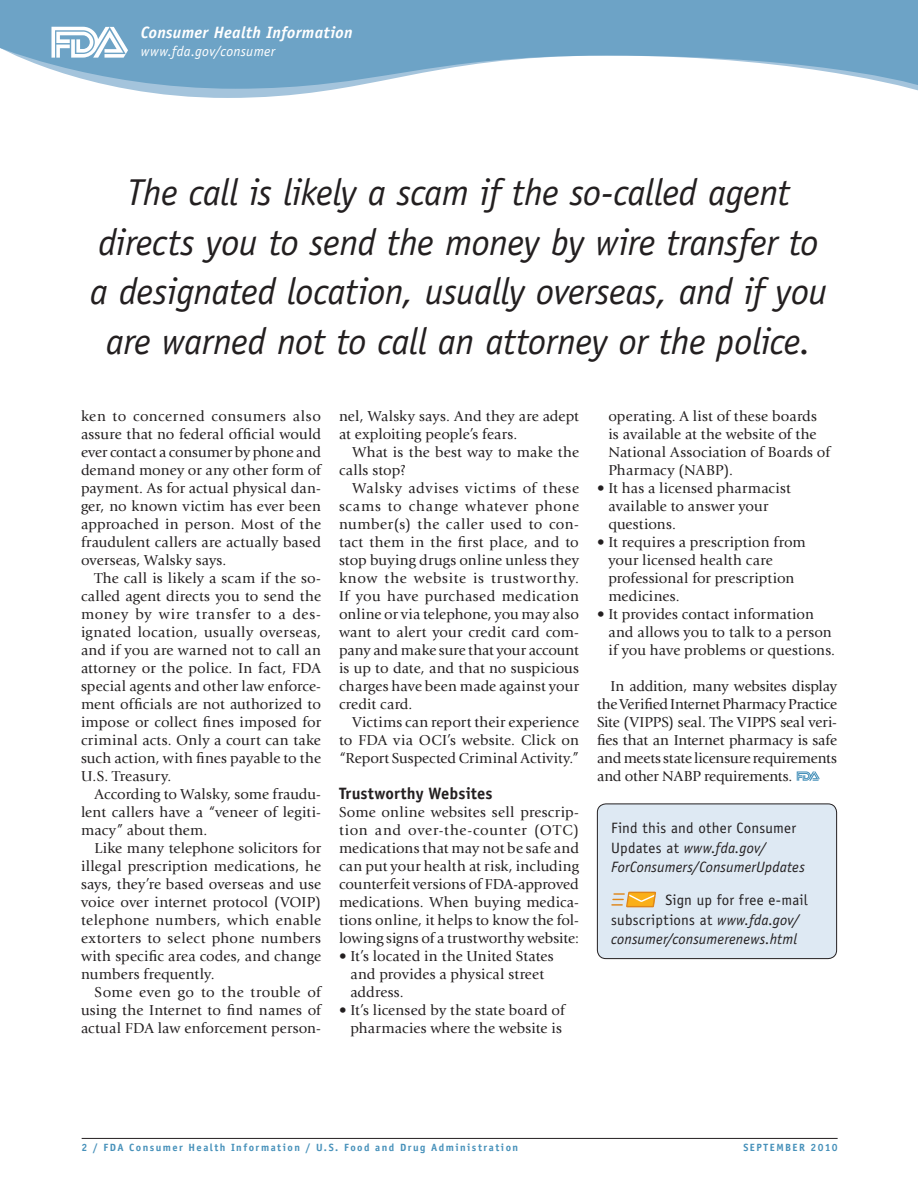
<style>
.page{position:relative;width:918px;height:1188px;background:#fff}
.page>*{position:absolute;margin:0;border:0;box-sizing:border-box;transform-origin:0 0}
.Pull_Quotes_Call-out{font:italic 37.5px/49.5px "Officina Sans Std";letter-spacing:-.01em;color:#231f20;text-align:center}
.t1{font:italic 700 16.5px "Officina Sans Std";letter-spacing:.015em;color:#fff}
.Sub-Heads{font:700 16.5px "Officina Sans Std";letter-spacing:.005em;color:#231f20}
.Body_Text{font:15px/18px "Giovanni Std";letter-spacing:.005em;color:#231f20;text-align:justify}
.t2{font:italic 15px/19.5px "Officina Sans Std";letter-spacing:.01em;color:#231f20}
.t3{font:italic 14.25px "Officina Sans Std";letter-spacing:.025em;color:#fff}
.t4{font:700 10.5px "Officina Sans Std";letter-spacing:.14em;color:#4791ba}
.s1{font-style:normal}
</style>
<div class="page">
<svg style="left:128px;top:89px;width:790px;height:9px"></svg>
<svg style="left:0;top:0;width:918px;height:89px;fill:#6da3c6"></svg>
<hr style="left:82px;top:1138px;width:756px;height:1px;background:#231f20">
<svg style="left:51px;top:27px;width:76px;height:31px"></svg>
<div style="left:597px;top:804px;width:240px;height:155px;background:#dee9f3;border-radius:9px"></div>
<svg style="left:612px;top:891px;width:44px;height:17px"></svg>
<div style="left:597px;top:804px;width:240px;height:155px;border:1px solid #231f20;border-radius:9px"></div>
<svg style="left:797px;top:771px;width:23px;height:10px"></svg>
<p class="t1" style="left:141px;top:22px;width:213px">Consumer Health Information</p>
<p class="t3" style="left:141px;top:43px;width:136px">www.fda.gov/consumer</p>
<p class="Pull_Quotes_Call-out" style="left:90px;top:168px;width:739px">The call is likely a scam if the so-called agent directs you to send the money by wire transfer to a designated location, usually overseas, and if you are warned not to call an attorney or the police.</p>
<p class="Body_Text" style="left:81px;top:407px;width:242px">ken to concerned consumers also assure that no federal official would ever contact a consumer by phone and demand money or any other form of payment. As for actual physical dan&shy;ger, no known victim has ever been approached in person. Most of the fraudulent callers are actually based overseas, Walsky says.</p>
<p class="Body_Text" style="left:81px;top:569px;width:242px;text-indent:14px">The call is likely a scam if the so&shy;called agent directs you to send the money by wire transfer to a des&shy;ignated location, usually overseas, and if you are warned not to call an attorney or the police. In fact, FDA special agents and other law enforce&shy;ment officials are not authorized to impose or collect fines imposed for criminal acts. Only a court can take such action, with fines payable to the U.S. Treasury.</p>
<p class="Body_Text" style="left:81px;top:785px;width:242px;text-indent:14px">According to Walsky, some fraudu&shy;lent callers have a “veneer of legiti&shy;macy” about them.</p>
<p class="Body_Text" style="left:81px;top:839px;width:242px;text-indent:14px">Like many telephone solicitors for illegal prescription medications, he says, they’re based overseas and use voice over internet protocol (VOIP) telephone numbers, which enable extorters to select phone numbers with specific area codes, and change numbers frequently.</p>
<p class="Body_Text" style="left:81px;top:983px;width:242px;text-indent:14px">Some even go to the trouble of using the Internet to find names of actual FDA law enforcement person-</p>
<p class="Body_Text" style="left:339px;top:407px;width:242px">nel, Walsky says. And they are adept at exploiting people’s fears.</p>
<p class="Body_Text" style="left:339px;top:443px;width:242px;text-indent:14px">What is the best way to make the calls stop?</p>
<p class="Body_Text" style="left:339px;top:479px;width:242px;text-indent:14px">Walsky advises victims of these scams to change whatever phone number(s) the caller used to con&shy;tact them in the first place, and to stop buying drugs online unless they know the website is trustworthy.<br>If you have purchased medication online or via telephone, you may also want to alert your credit card com&shy;pany and make sure that your account is up to date, and that no suspicious charges have been made against your credit card.</p>
<p class="Body_Text" style="left:339px;top:713px;width:242px;text-indent:14px">Victims can report their experience to FDA via OCI’s website. Click on “Report Suspected Criminal Activity.”</p>
<p class="Sub-Heads" style="left:339px;top:783px;width:155px">Trustworthy Websites</p>
<p class="Body_Text" style="left:339px;top:803px;width:242px">Some online websites sell prescrip&shy;tion and over-the-counter (OTC) medications that may not be safe and can put your health at risk, including counterfeit versions of FDA-approved medications. When buying medica&shy;tions online, it helps to know the fol&shy;lowing signs of a trustworthy website:</p>
<p class="Body_Text" style="left:350px;top:947px;width:205px;text-align:left;text-indent:-11px">• It’s located in the United States and provides a physical street address.</p>
<p class="Body_Text" style="left:339px;top:1001px;width:227px;text-align:center">• It’s licensed by the state board of pharmacies where the website is</p>
<p class="Body_Text" style="left:608px;top:407px;width:223px;text-align:left">operating. A list of these boards is available at the website of the<br>National Association of Boards of<br>Pharmacy (NABP).</p>
<p class="Body_Text" style="left:608px;top:479px;width:184px;text-align:left;text-indent:-11px">• It has a licensed pharmacist available to answer your questions.</p>
<p class="Body_Text" style="left:608px;top:533px;width:199px;text-align:left;text-indent:-11px">• It requires a prescription from your licensed health care professional for prescription medicines.</p>
<p class="Body_Text" style="left:608px;top:605px;width:228px;text-align:left;text-indent:-11px">• It provides contact information and allows you to talk to a person if you have problems or questions.</p>
<p class="Body_Text" style="left:597px;top:677px;width:242px;text-indent:14px">In addition, many websites display the Verified Internet Pharmacy Practice Site (VIPPS) seal. The VIPPS seal veri&shy;fies that an Internet pharmacy is safe and meets state licensure requirements and other NABP requirements.</p>
<p class="t2" style="left:611px;top:819px;width:195px"><span class="s1">Find this and other Consumer<br>Updates at</span> www.fda.gov/<br>ForConsumers/ConsumerUpdates</p>
<p class="t2" style="left:611px;top:891px;width:198px;text-indent:54px"><span class="s1">Sign up for free e-mail subscriptions at</span> www.fda.gov/ consumer/consumerenews.html</p>
<p class="t4" style="left:82px;top:1141px;width:438px">2 / FDA Consumer Health Information / U.S. Food and Drug Administration</p>
<p class="t4" style="left:743px;top:1141px;width:96px">SEPTEMBER 2010</p>
</div>
